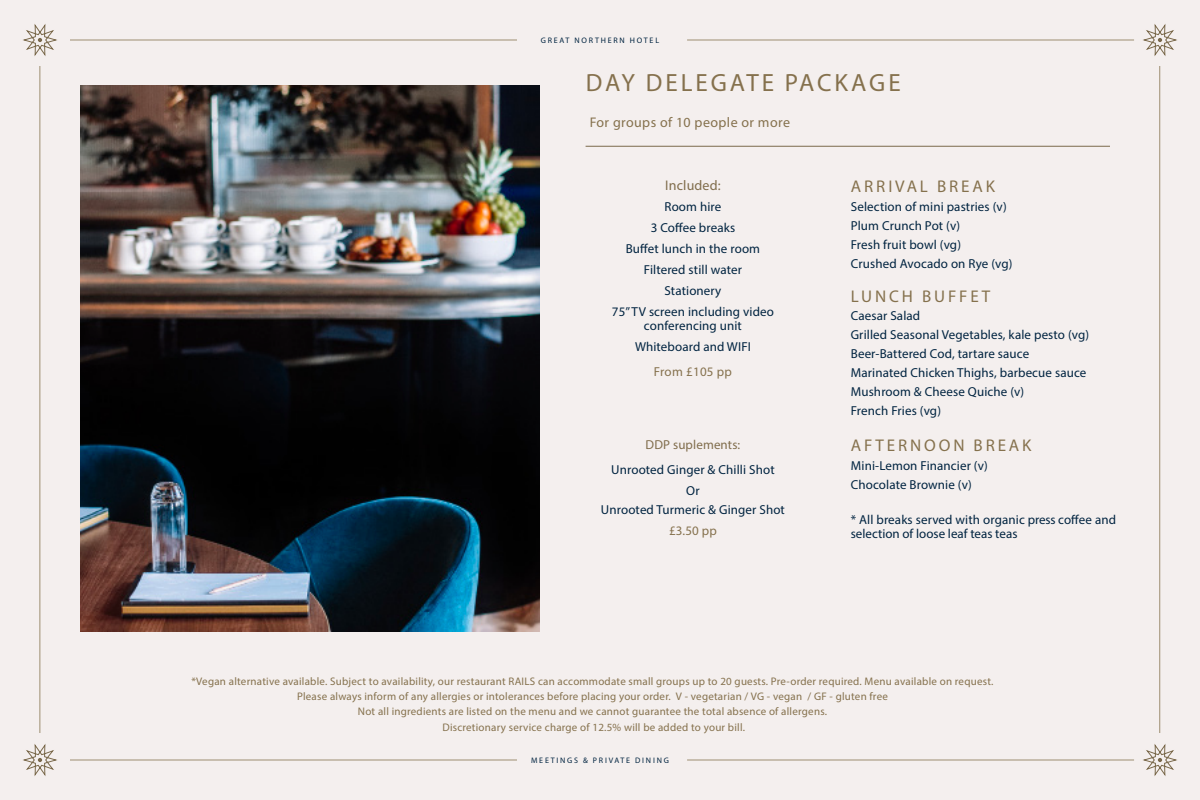
<style>
.page{position:relative;width:1200px;height:800px;background:#f4efee}
.page>*{position:absolute;margin:0;border:0;box-sizing:border-box;transform-origin:0 0}
.t1{font:25px "Myriad Pro";letter-spacing:.12em;color:#85714d}
.t2{font:17px "Myriad Pro";letter-spacing:.17em;color:#85714d}
.t3{font:14px "Myriad Pro";letter-spacing:.03em;color:#85714d}
.t4{font:14px "Myriad Pro";letter-spacing:.01em;color:#806d4c}
.t5{font:13px/19px "Myriad Pro";letter-spacing:.01em;color:#002340}
.t6{font:13px "Myriad Pro";letter-spacing:.015em;color:#85714d}
.t7{font:13px "Myriad Pro";letter-spacing:.01em;color:#806d4c}
.t8{font:11px/15px "Myriad Pro";letter-spacing:.02em;color:#85714d;text-align:center}
.t9{font:8px "Myriad Pro";letter-spacing:.22em;color:#002340}
</style>
<div class="page">
<svg style="left:1144px;top:25px;width:32px;height:30px"></svg>
<svg style="left:24px;top:25px;width:32px;height:30px"></svg>
<svg style="left:1144px;top:745px;width:32px;height:30px"></svg>
<svg style="left:24px;top:745px;width:32px;height:30px"></svg>
<hr style="left:1160px;top:66px;width:1px;height:667px;background:#9d8e71">
<hr style="left:40px;top:66px;width:1px;height:667px;background:#9d8e71">
<hr style="left:70px;top:40px;width:447px;height:1px;background:#9d8e71">
<hr style="left:70px;top:760px;width:447px;height:1px;background:#9d8e71">
<hr style="left:687px;top:40px;width:447px;height:1px;background:#9d8e71">
<hr style="left:687px;top:760px;width:447px;height:1px;background:#9d8e71">
<img style="left:80px;top:86px;width:460px;height:545px">
<hr style="left:586px;top:146px;width:524px;height:1px;background:#7a694b">
<p class="t9" style="left:541px;top:35px;width:120px">GREAT NORTHERN HOTEL</p>
<h1 class="t1" style="left:586px;top:67px;width:316px">DAY DELEGATE PACKAGE</h1>
<p class="t3" style="left:590px;top:114px;width:202px">For groups of 10 people or more</p>
<p class="t4" style="left:665px;top:177px;width:57px">Included:</p>
<p class="t5" style="left:612px;top:196px;width:164px;line-height:21px;text-align:center">Room hire<br>3 Coffee breaks<br>Buffet lunch in the room<br>Filtered still water<br>Stationery<br>75’’ TV screen including video</p>
<p class="t5" style="left:635px;top:315px;width:117px;line-height:21px;text-align:center">conferencing unit<br>Whiteboard and WIFI</p>
<p class="t6" style="left:654px;top:364px;width:79px">From £105 pp</p>
<p class="t7" style="left:646px;top:437px;width:96px">DDP suplements:</p>
<p class="t5" style="left:611px;top:459px;width:165px;line-height:21px;text-align:center">Unrooted Ginger &amp; Chilli Shot<br>Or</p>
<p class="t5" style="left:601px;top:500px;width:185px">Unrooted Turmeric &amp; Ginger Shot</p>
<p class="t6" style="left:669px;top:523px;width:49px">£3.50 pp</p>
<h2 class="t2" style="left:851px;top:176px;width:145px">ARRIVAL BREAK</h2>
<p class="t5" style="left:851px;top:197px;width:163px">Selection of mini pastries (v)<br>Plum Crunch Pot (v)<br>Fresh fruit bowl (vg)<br>Crushed Avocado on Rye (vg)</p>
<h2 class="t2" style="left:851px;top:286px;width:141px">LUNCH BUFFET</h2>
<p class="t5" style="left:851px;top:306px;width:240px">Caesar Salad<br>Grilled Seasonal Vegetables, kale pesto (vg)<br>Beer-Battered Cod, tartare sauce<br>Marinated Chicken Thighs, barbecue sauce<br>Mushroom &amp; Cheese Quiche (v)<br>French Fries (vg)</p>
<h2 class="t2" style="left:851px;top:435px;width:182px">AFTERNOON BREAK</h2>
<p class="t5" style="left:851px;top:456px;width:139px">Mini-Lemon Financier (v)<br>Chocolate Brownie (v)</p>
<p class="t5" style="left:851px;top:513px;width:267px;line-height:14px">* All breaks served with organic press coffee and selection of loose leaf teas teas</p>
<p class="t8" style="left:192px;top:674px;width:803px">*Vegan alternative available. Subject to availability, our restaurant RAILS can accommodate small groups up to 20 guests. Pre-order required. Menu available on request.<br>Please always inform of any allergies or intolerances before placing your order. V - vegetarian / VG - vegan / GF - gluten free<br>Not all ingredients are listed on the menu and we cannot guarantee the total absence of allergens.<br>Discretionary service charge of 12.5% will be added to your bill.</p>
<p class="t9" style="left:531px;top:755px;width:139px">MEETINGS &amp; PRIVATE DINING</p>
</div>
